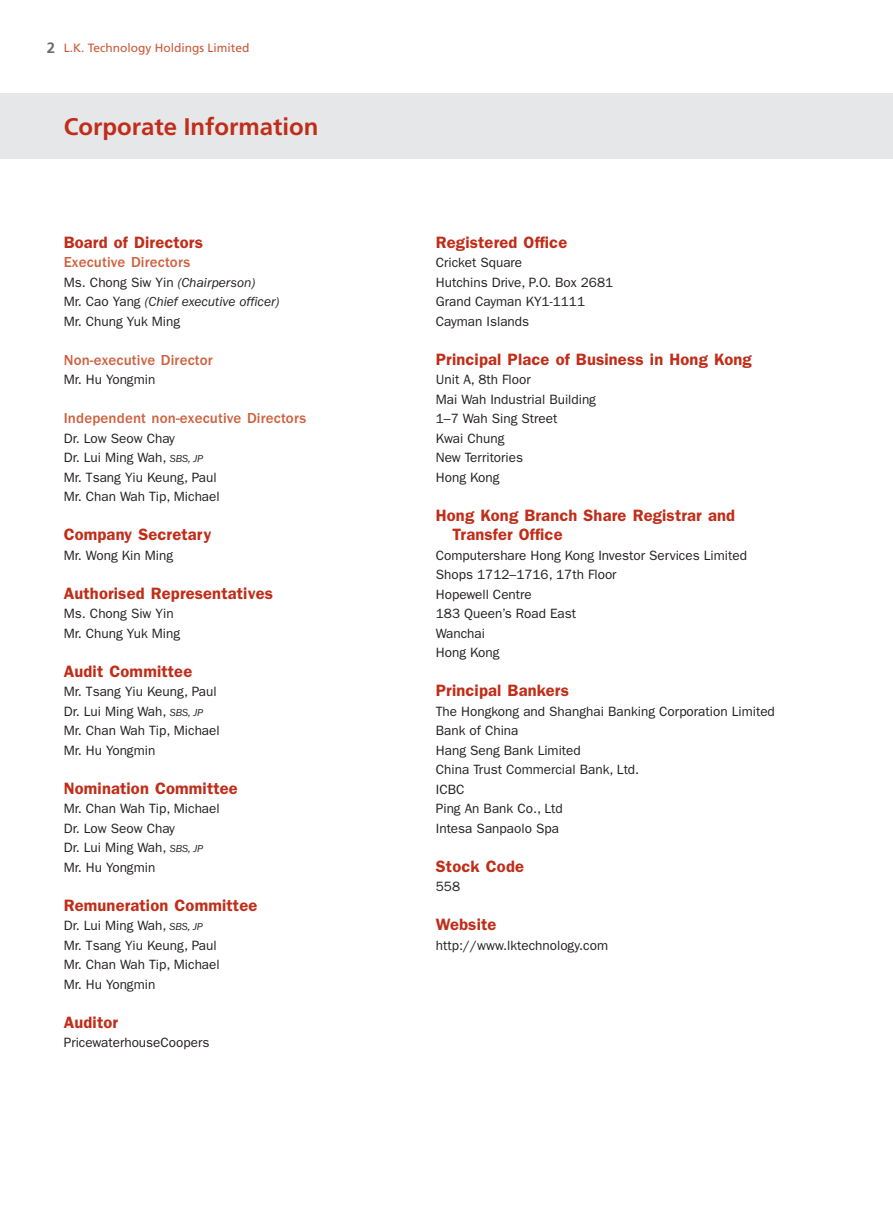
<style>
.page{position:relative;width:893px;height:1212px;background:#fff}
.page>*{position:absolute;margin:0;border:0;box-sizing:border-box;transform-origin:0 0}
.t1{font:700 24px "Frutiger LT Std";color:#c02d19}
.t2{font:600 16.5px/19.5px "ITC Franklin Gothic Std";letter-spacing:.01em;color:#c02d19}
.t3{font:500 15px "ITC Franklin Gothic Std";letter-spacing:.01em;color:#cd613f}
.t4{font:13.5px/19.5px "ITC Franklin Gothic Std";color:#231f20}
.t5{font:12px "Frutiger LT Std";color:#cb5835}
.s1{font-style:italic}
.s2{font-style:italic;font-size:10.5px}
</style>
<div class="page">
<div style="left:0;top:94px;width:893px;height:65px;background:#e6e7e9"></div>
<p class="t5" style="left:64px;top:41px;width:187px">L.K. Technology Holdings Limited</p>
<p class="t1" style="left:64px;top:112px;width:256px">Corporate Information</p>
<p class="t2" style="left:64px;top:232px;width:141px">Board of Directors</p>
<p class="t3" style="left:64px;top:254px;width:128px">Executive Directors</p>
<p class="t4" style="left:64px;top:272px;width:217px">Ms. Chong Siw Yin <span class="s1">(Chairperson)<br></span>Mr. Cao Yang <span class="s1">(Chief executive officer)<br></span>Mr. Chung Yuk Ming</p>
<p class="t3" style="left:64px;top:351px;width:151px">Non-executive Director</p>
<p class="t4" style="left:64px;top:370px;width:93px">Mr. Hu Yongmin</p>
<p class="t3" style="left:64px;top:410px;width:244px">Independent non-executive Directors</p>
<p class="t4" style="left:64px;top:428px;width:157px">Dr. Low Seow Chay<br>Dr. Lui Ming Wah, <span class="s2">SBS, JP<br></span>Mr. Tsang Yiu Keung, Paul<br>Mr. Chan Wah Tip, Michael</p>
<p class="t2" style="left:64px;top:525px;width:149px">Company Secretary</p>
<p class="t4" style="left:64px;top:545px;width:111px">Mr. Wong Kin Ming</p>
<p class="t2" style="left:64px;top:583px;width:211px">Authorised Representatives</p>
<p class="t4" style="left:64px;top:604px;width:118px">Ms. Chong Siw Yin<br>Mr. Chung Yuk Ming</p>
<p class="t2" style="left:64px;top:661px;width:130px">Audit Committee</p>
<p class="t4" style="left:64px;top:682px;width:157px">Mr. Tsang Yiu Keung, Paul<br>Dr. Lui Ming Wah, <span class="s2">SBS, JP<br></span>Mr. Chan Wah Tip, Michael<br>Mr. Hu Yongmin</p>
<p class="t2" style="left:64px;top:778px;width:176px">Nomination Committee</p>
<p class="t4" style="left:64px;top:799px;width:157px">Mr. Chan Wah Tip, Michael<br>Dr. Low Seow Chay<br>Dr. Lui Ming Wah, <span class="s2">SBS, JP<br></span>Mr. Hu Yongmin</p>
<p class="t2" style="left:64px;top:895px;width:195px">Remuneration Committee</p>
<p class="t4" style="left:64px;top:916px;width:157px">Dr. Lui Ming Wah, <span class="s2">SBS, JP<br></span>Mr. Tsang Yiu Keung, Paul<br>Mr. Chan Wah Tip, Michael<br>Mr. Hu Yongmin</p>
<p class="t2" style="left:64px;top:1012px;width:56px">Auditor</p>
<p class="t4" style="left:64px;top:1033px;width:147px">PricewaterhouseCoopers</p>
<p class="t2" style="left:436px;top:232px;width:133px">Registered Office</p>
<p class="t4" style="left:436px;top:253px;width:179px">Cricket Square<br>Hutchins Drive, P.O. Box 2681<br>Grand Cayman KY1-1111<br>Cayman Islands</p>
<p class="t2" style="left:436px;top:349px;width:317px">Principal Place of Business in Hong Kong</p>
<p class="t4" style="left:436px;top:370px;width:162px">Unit A, 8th Floor<br>Mai Wah Industrial Building<br>1–7 Wah Sing Street<br>Kwai Chung<br>New Territories<br>Hong Kong</p>
<p class="t2" style="left:452px;top:505px;width:284px;text-indent:-17px">Hong Kong Branch Share Registrar and<br>Transfer Office</p>
<p class="t4" style="left:436px;top:545px;width:313px">Computershare Hong Kong Investor Services Limited<br>Shops 1712–1716, 17th Floor<br>Hopewell Centre<br>183 Queen’s Road East<br>Wanchai<br>Hong Kong</p>
<p class="t2" style="left:436px;top:681px;width:135px">Principal Bankers</p>
<p class="t4" style="left:436px;top:701px;width:341px">The Hongkong and Shanghai Banking Corporation Limited<br>Bank of China<br>Hang Seng Bank Limited<br>China Trust Commercial Bank, Ltd.<br>ICBC<br>Ping An Bank Co., Ltd<br>Intesa Sanpaolo Spa</p>
<p class="t2" style="left:436px;top:856px;width:90px">Stock Code</p>
<p class="t4" style="left:436px;top:877px;width:26px">558</p>
<p class="t2" style="left:436px;top:915px;width:62px">Website</p>
<p class="t4" style="left:436px;top:935px;width:174px">http://www.lktechnology.com</p>
</div>
